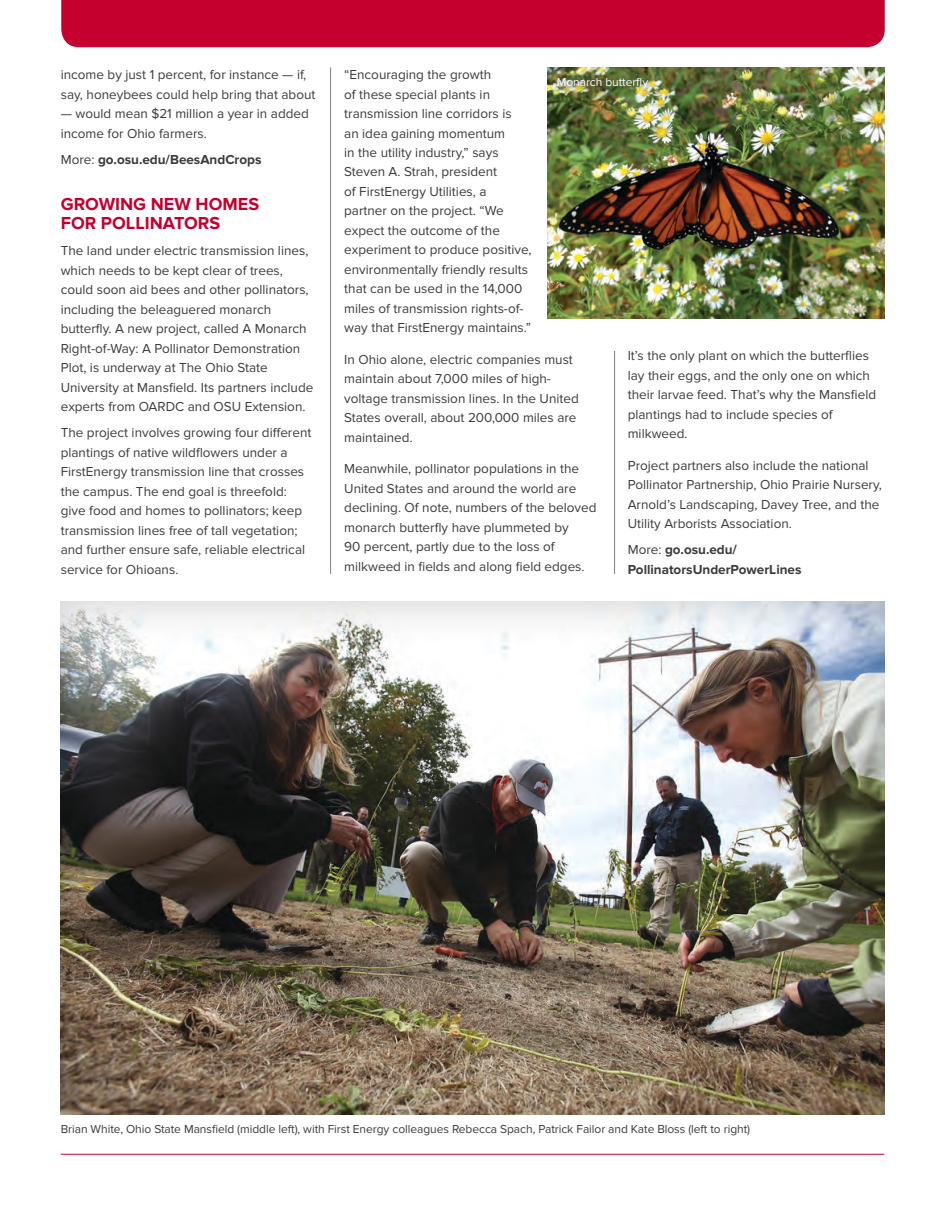
<style>
.page{position:relative;width:945px;height:1215px;background:#fff}
.page>*{position:absolute;margin:0;border:0;box-sizing:border-box;transform-origin:0 0}
.One_Pager_Story_Head{font:700 18px/19.5px "Proxima Nova";color:#c5002e}
.One_Pager_Body{font:13.5px/19.5px "Proxima Nova";color:#3a3c3c}
.More{font:700 13.5px/19.5px "Proxima Nova";color:#3a3c3c}
.Caption-424_60_S{font:12px "Proxima Nova";letter-spacing:-.005em;color:#3a3c3c}
.Caption-White{font:12px "Proxima Nova";letter-spacing:-.005em;color:#fff}
.s1{font-weight:400}
</style>
<div class="page">
<hr style="left:61px;top:1154px;width:823px;height:1px;background:#c5002e">
<div style="left:61px;top:0;width:824px;height:47px;background:#c5002e"></div>
<hr style="left:330px;top:68px;width:1px;height:506px;background:#7f8083">
<hr style="left:614px;top:351px;width:1px;height:223px;background:#7f8083">
<div style="left:60px;top:600px;width:826px;height:516px;background:#231f20;opacity:.17"></div>
<img style="left:548px;top:68px;width:336px;height:251px">
<img style="left:550px;top:71px;width:105px;height:24px">
<p class="One_Pager_Body" style="left:61px;top:65px;width:256px">income by just 1 percent, for instance — if, say, honeybees could help bring that about</p>
<p class="One_Pager_Body" style="left:61px;top:104px;width:250px">— would mean $21 million a year in added income for Ohio farmers.</p>
<p class="More" style="left:61px;top:150px;width:202px"><span class="s1">More:</span> go.osu.edu/BeesAndCrops</p>
<p class="One_Pager_Story_Head" style="left:61px;top:194px;width:200px">GROWING NEW HOMES<br>FOR POLLINATORS</p>
<p class="One_Pager_Body" style="left:61px;top:241px;width:254px">The land under electric transmission lines, which needs to be kept clear of trees, could soon aid bees and other pollinators, including the beleaguered monarch butterfly. A new project, called A Monarch Right-of-Way: A Pollinator Demonstration Plot, is underway at The Ohio State University at Mansfield. Its partners include experts from OARDC and OSU Extension.</p>
<p class="One_Pager_Body" style="left:61px;top:423px;width:252px">The project involves growing four different plantings of native wildflowers under a FirstEnergy transmission line that crosses the campus. The end goal is threefold: give food and homes to pollinators; keep transmission lines free of tall vegetation; and further ensure safe, reliable electrical service for Ohioans.</p>
<p class="One_Pager_Body" style="left:344px;top:65px;width:189px">“Encouraging the growth<br>of these special plants in transmission line corridors is<br>an idea gaining momentum<br>in the utility industry,” says<br>Steven A. Strah, president<br>of FirstEnergy Utilities, a partner on the project. “We expect the outcome of the experiment to produce positive, environmentally friendly results that can be used in the 14,000 miles of transmission rights-of&shy;way that FirstEnergy maintains.”</p>
<p class="One_Pager_Body" style="left:344px;top:350px;width:236px">In Ohio alone, electric companies must maintain about 7,000 miles of high&shy;voltage transmission lines. In the United States overall, about 200,000 miles are maintained.</p>
<p class="One_Pager_Body" style="left:344px;top:459px;width:254px">Meanwhile, pollinator populations in the United States and around the world are declining. Of note, numbers of the beloved monarch butterfly have plummeted by<br>90 percent, partly due to the loss of milkweed in fields and along field edges.</p>
<p class="Caption-White" style="left:557px;top:75px;width:93px">Monarch butterfly</p>
<p class="One_Pager_Body" style="left:628px;top:346px;width:250px">It’s the only plant on which the butterflies lay their eggs, and the only one on which their larvae feed. That’s why the Mansfield plantings had to include species of milkweed.</p>
<p class="One_Pager_Body" style="left:628px;top:456px;width:256px">Project partners also include the national Pollinator Partnership, Ohio Prairie Nursery, Arnold’s Landscaping, Davey Tree, and the Utility Arborists Association.</p>
<p class="More" style="left:628px;top:540px;width:175px"><span class="s1">More:</span> go.osu.edu/<br>PollinatorsUnderPowerLines</p>
<p class="Caption-424_60_S" style="left:61px;top:1122px;width:691px">Brian White, Ohio State Mansfield (middle left), with First Energy colleagues Rebecca Spach, Patrick Failor and Kate Bloss (left to right)</p>
</div>
